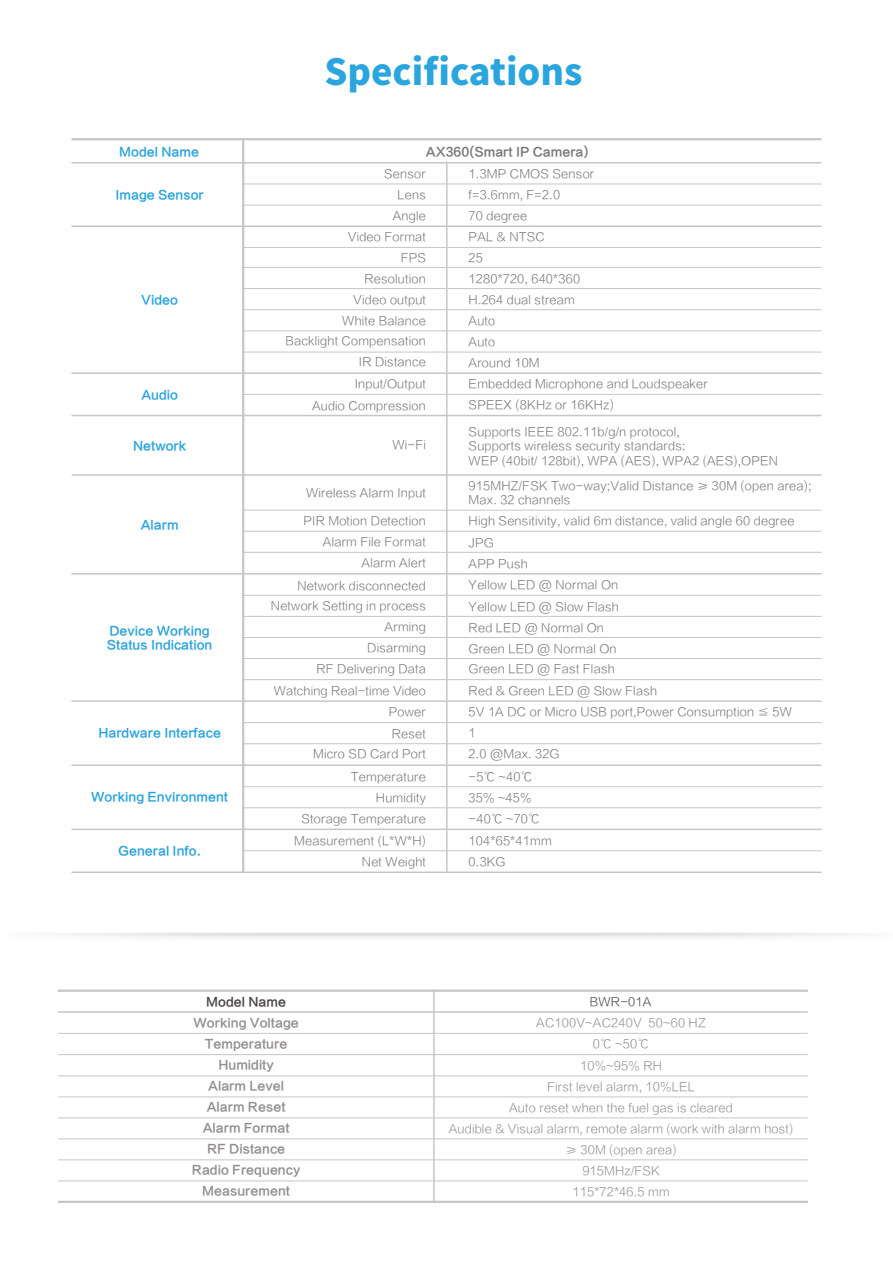
<style>
.page{position:relative;width:893px;height:1263px;background:#fff}
.page>*{position:absolute;margin:0;border:0;box-sizing:border-box;transform-origin:0 0}
.t1{font:900 36px "Noto Sans Hans";color:#2aa5dd}
.t2{font:12px/21px "FZLTXHK GBK1 0";color:#787878}
.t3{font:12px/21.1px "FZLTXHK GBK1 0";color:#929090;text-align:center}
.t4{font:12px/14.4px "FZLTZHK GBK1 0";color:#2ba4dd}
.t5{font:12px/21px "FZLTZHK GBK1 0";color:#929090;text-align:center}
.t6{font:12px "FZLTZHK GBK1 0";color:#787878}
.t7{font:12px "FZLTZHK GBK1 0";color:#484646}
.t8{font:12px "FZLTXHK GBK1 0";color:#484646}
</style>
<div class="page">
<hr style="left:71px;top:138px;width:750px;height:2px;background:#c6c6c6">
<hr style="left:71px;top:162px;width:750px;height:1px;background:#c6c6c6">
<hr style="left:242px;top:184px;width:579px;height:1px;background:#c6c6c6">
<hr style="left:242px;top:247px;width:579px;height:1px;background:#c6c6c6">
<hr style="left:242px;top:288px;width:579px;height:1px;background:#c6c6c6">
<hr style="left:242px;top:330px;width:579px;height:1px;background:#c6c6c6">
<hr style="left:242px;top:205px;width:579px;height:1px;background:#c6c6c6">
<hr style="left:242px;top:267px;width:579px;height:1px;background:#c6c6c6">
<hr style="left:242px;top:309px;width:579px;height:1px;background:#c6c6c6">
<hr style="left:242px;top:352px;width:579px;height:1px;background:#c6c6c6">
<hr style="left:243px;top:394px;width:578px;height:1px;background:#c6c6c6">
<hr style="left:242px;top:510px;width:579px;height:1px;background:#c6c6c6">
<hr style="left:242px;top:531px;width:579px;height:1px;background:#c6c6c6">
<hr style="left:72px;top:474px;width:750px;height:2px;background:#c6c6c6">
<hr style="left:242px;top:595px;width:580px;height:1px;background:#c6c6c6">
<hr style="left:243px;top:722px;width:579px;height:1px;background:#c6c6c6">
<hr style="left:243px;top:786px;width:579px;height:1px;background:#c6c6c6">
<hr style="left:242px;top:552px;width:580px;height:1px;background:#c6c6c6">
<hr style="left:242px;top:616px;width:580px;height:1px;background:#c6c6c6">
<hr style="left:243px;top:743px;width:579px;height:1px;background:#c6c6c6">
<hr style="left:243px;top:807px;width:579px;height:1px;background:#c6c6c6">
<hr style="left:243px;top:850px;width:579px;height:1px;background:#c6c6c6">
<hr style="left:71px;top:225px;width:750px;height:2px;background:#c6c6c6">
<hr style="left:71px;top:372px;width:750px;height:2px;background:#c6c6c6">
<hr style="left:71px;top:415px;width:750px;height:1px;background:#c6c6c6">
<hr style="left:71px;top:573px;width:750px;height:1px;background:#c6c6c6">
<hr style="left:71px;top:700px;width:750px;height:2px;background:#c6c6c6">
<hr style="left:71px;top:764px;width:750px;height:2px;background:#c6c6c6">
<hr style="left:71px;top:828px;width:750px;height:2px;background:#c6c6c6">
<hr style="left:71px;top:871px;width:750px;height:2px;background:#c6c6c6">
<hr style="left:446px;top:161px;width:2px;height:711px;background:#c6c6c6">
<hr style="left:242px;top:140px;width:2px;height:732px;background:#c6c6c6">
<hr style="left:242px;top:637px;width:580px;height:1px;background:#c6c6c6">
<hr style="left:242px;top:658px;width:580px;height:1px;background:#c6c6c6">
<hr style="left:242px;top:679px;width:580px;height:1px;background:#c6c6c6">
<hr style="left:58px;top:989px;width:750px;height:3px;background:#c6c6c6">
<hr style="left:58px;top:1011px;width:750px;height:2px;background:#c6c6c6">
<hr style="left:58px;top:1033px;width:750px;height:1px;background:#c6c6c6">
<hr style="left:58px;top:1054px;width:750px;height:1px;background:#c6c6c6">
<hr style="left:58px;top:1075px;width:750px;height:1px;background:#c6c6c6">
<hr style="left:58px;top:1096px;width:750px;height:1px;background:#c6c6c6">
<hr style="left:58px;top:1117px;width:750px;height:1px;background:#c6c6c6">
<hr style="left:58px;top:1138px;width:750px;height:1px;background:#c6c6c6">
<hr style="left:58px;top:1159px;width:750px;height:1px;background:#c6c6c6">
<hr style="left:58px;top:1180px;width:750px;height:1px;background:#c6c6c6">
<hr style="left:58px;top:1201px;width:750px;height:2px;background:#c6c6c6">
<hr style="left:433px;top:989px;width:2px;height:213px;background:#c6c6c6">
<h1 class="t1" style="left:324px;top:52px;width:260px">Specifications</h1>
<p class="t4" style="left:119px;top:145px;width:81px">Model Name</p>
<p class="t6" style="left:426px;top:145px;width:164px">AX360(Smart IP Camera)</p>
<p class="t4" style="left:115px;top:188px;width:90px">Image Sensor</p>
<p class="t2" style="left:469px;top:163px;width:127px">1.3MP CMOS Sensor</p>
<p class="t2" style="left:384px;top:164px;width:43px">Sensor</p>
<p class="t2" style="left:397px;top:184px;width:30px">Lens</p>
<p class="t2" style="left:469px;top:185px;width:113px">f=3.6mm, F=2.0<br>70 degree<br>PAL &amp; NTSC<br>25<br>1280*720, 640*360<br>H.264 dual stream<br>Auto<br>Auto</p>
<p class="t2" style="left:393px;top:206px;width:35px">Angle</p>
<p class="t2" style="left:348px;top:227px;width:80px">Video Format</p>
<p class="t2" style="left:401px;top:248px;width:27px">FPS</p>
<p class="t2" style="left:364px;top:268px;width:63px">Resolution</p>
<p class="t2" style="left:353px;top:289px;width:74px">Video output</p>
<p class="t4" style="left:141px;top:293px;width:38px">Video</p>
<p class="t2" style="left:342px;top:311px;width:85px">White Balance</p>
<p class="t2" style="left:286px;top:331px;width:142px">Backlight Compensation</p>
<p class="t4" style="left:141px;top:388px;width:38px">Audio</p>
<p class="t4" style="left:133px;top:438px;width:55px">Network</p>
<p class="t4" style="left:141px;top:518px;width:39px">Alarm</p>
<p class="t4" style="left:107px;top:624px;width:107px">Device Working<br>Status Indication</p>
<p class="t4" style="left:98px;top:726px;width:124px">Hardware Interface</p>
<p class="t4" style="left:91px;top:790px;width:138px">Working Environment</p>
<p class="t4" style="left:118px;top:844px;width:84px">General Info.</p>
<p class="t2" style="left:359px;top:352px;width:69px">IR Distance</p>
<p class="t2" style="left:469px;top:353px;width:73px">Around 10M</p>
<p class="t2" style="left:355px;top:373px;width:73px">Input/Output</p>
<p class="t2" style="left:469px;top:374px;width:241px">Embedded Microphone and Loudspeaker</p>
<p class="t2" style="left:312px;top:395px;width:116px">Audio Compression</p>
<p class="t2" style="left:469px;top:395px;width:147px">SPEEX (8KHz or 16KHz)</p>
<p class="t2" style="left:392px;top:434px;width:35px">Wi-Fi</p>
<p class="t2" style="left:469px;top:425px;width:311px;line-height:14.4px">Supports IEEE 802.11b/g/n protocol,<br>Supports wireless security standards:<br>WEP (40bit/ 128bit), WPA (AES), WPA2 (AES),OPEN</p>
<p class="t2" style="left:306px;top:483px;width:122px">Wireless Alarm Input</p>
<p class="t2" style="left:469px;top:479px;width:345px;line-height:14.4px">915MHZ/FSK Two-way;Valid Distance ≥ 30M (open area);<br>Max. 32 channels</p>
<p class="t2" style="left:304px;top:511px;width:124px">PIR Motion Detection</p>
<p class="t2" style="left:469px;top:511px;width:328px">High Sensitivity, valid 6m distance, valid angle 60 degree</p>
<p class="t2" style="left:323px;top:531px;width:105px">Alarm File Format</p>
<p class="t2" style="left:469px;top:532px;width:27px">JPG</p>
<p class="t2" style="left:362px;top:553px;width:66px">Alarm Alert</p>
<p class="t2" style="left:469px;top:553px;width:61px">APP Push</p>
<p class="t2" style="left:297px;top:575px;width:130px">Network disconnected</p>
<p class="t2" style="left:469px;top:575px;width:151px">Yellow LED @ Normal On</p>
<p class="t2" style="left:271px;top:596px;width:157px;text-align:right">Network Setting in process<br>Arming<br>Disarming<br>RF Delivering Data</p>
<p class="t2" style="left:469px;top:596px;width:152px">Yellow LED @ Slow Flash<br>Red LED @ Normal On<br>Green LED @ Normal On<br>Green LED @ Fast Flash</p>
<p class="t2" style="left:274px;top:680px;width:154px">Watching Real-time Video</p>
<p class="t2" style="left:469px;top:680px;width:190px">Red &amp; Green LED @ Slow Flash</p>
<p class="t2" style="left:389px;top:702px;width:39px">Power</p>
<p class="t2" style="left:469px;top:701px;width:325px">5V 1A DC or Micro USB port,Power Consumption ≦ 5W</p>
<p class="t2" style="left:392px;top:723px;width:36px">Reset</p>
<p class="t2" style="left:469px;top:723px;width:9px">1</p>
<p class="t2" style="left:313px;top:743px;width:115px">Micro SD Card Port</p>
<p class="t2" style="left:469px;top:744px;width:93px">2.0 @Max. 32G</p>
<p class="t2" style="left:351px;top:766px;width:77px">Temperature</p>
<p class="t2" style="left:469px;top:766px;width:66px">-5℃ ~40℃</p>
<p class="t2" style="left:376px;top:788px;width:52px">Humidity</p>
<p class="t2" style="left:294px;top:830px;width:134px">Measurement (L*W*H)</p>
<p class="t2" style="left:301px;top:808px;width:126px">Storage Temperature</p>
<p class="t2" style="left:362px;top:851px;width:66px">Net Weight</p>
<p class="t2" style="left:469px;top:787px;width:65px">35% ~45%</p>
<p class="t2" style="left:469px;top:830px;width:85px">104*65*41mm</p>
<p class="t2" style="left:469px;top:808px;width:73px">-40℃ ~70℃</p>
<p class="t2" style="left:469px;top:851px;width:39px">0.3KG</p>
<p class="t7" style="left:206px;top:995px;width:81px">Model Name</p>
<p class="t8" style="left:590px;top:995px;width:63px">BWR-01A</p>
<p class="t5" style="left:192px;top:1012px;width:110px">Working Voltage<br>Temperature<br>Humidity<br>Alarm Level<br>Alarm Reset<br>Alarm Format<br>RF Distance<br>Radio Frequency<br>Measurement</p>
<p class="t3" style="left:449px;top:1012px;width:346px">AC100V~AC240V 50~60 HZ<br>0℃ ~50℃<br>10%~95% RH<br>First level alarm, 10%LEL<br>Auto reset when the fuel gas is cleared<br>Audible &amp; Visual alarm, remote alarm (work with alarm host) ≥ 30M (open area)<br>915MHz/FSK<br>115*72*46.5 mm</p>
</div>
